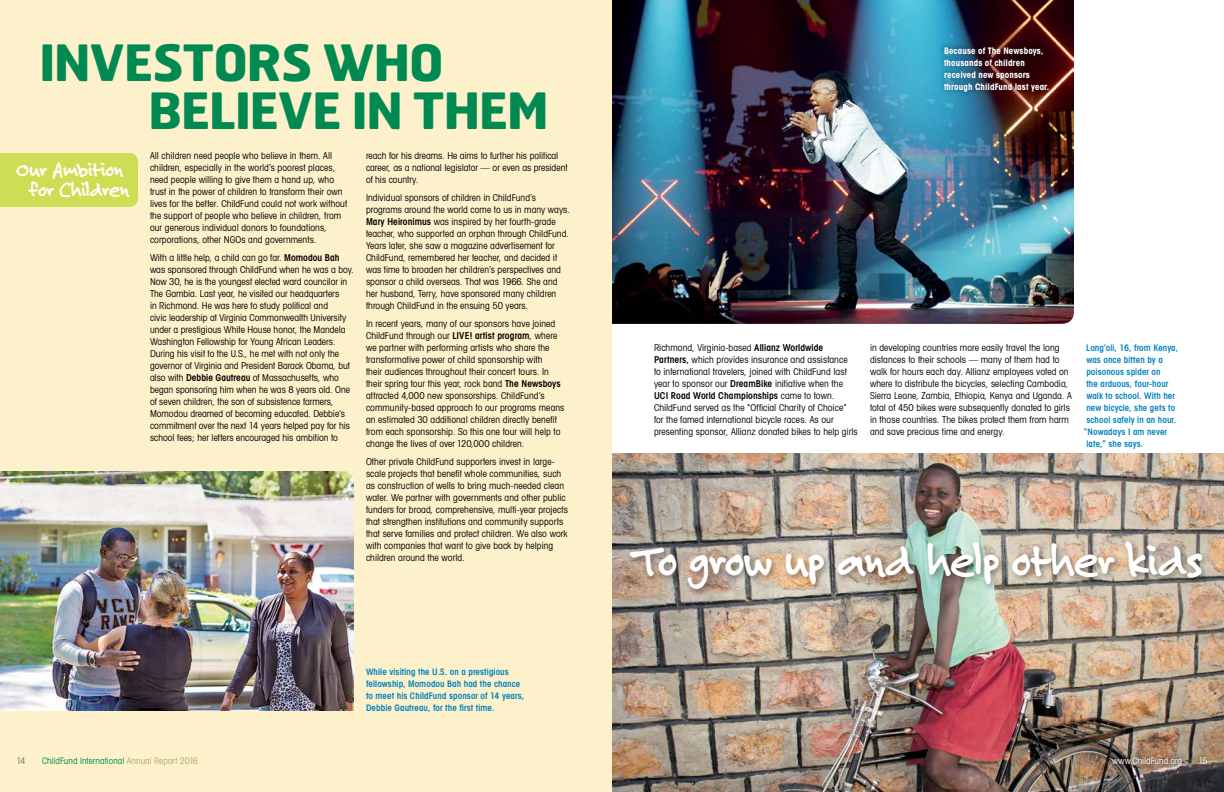
<style>
.page{position:relative;width:1224px;height:792px;background:#fff}
.page>*{position:absolute;margin:0;border:0;box-sizing:border-box;transform-origin:0 0}
.t1{font:700 50px/48px "Hermes FB";letter-spacing:-.025em;color:#008a52}
.t2{font:700 49px "Felt Tip Roman";letter-spacing:-.04em;color:#fff}
.t3{font:700 22px/20px "Felt Tip Roman";letter-spacing:-.04em;color:#fff;text-align:center}
.t4{font:condensed 9.5px/12px "Avant Garde";letter-spacing:.005em;color:#000}
.t5{font:600 condensed 9px/12px "Avant Garde";letter-spacing:.01em;color:#0082c0}
.t6{font:700 condensed 9px/12px "Avant Garde";letter-spacing:.01em;color:#fff}
.t7{font:condensed 9px "Avant Garde";letter-spacing:.005em;color:#008a52}
.t8{font:condensed 9px "Avant Garde";letter-spacing:.005em;color:#fff}
.t9{font:condensed 9px "Avant Garde";color:#717073}
.s1{font-weight:600}
.s2{color:#b0aa70}
</style>
<div class="page">
<div style="left:0;top:0;width:612px;height:792px;background:#fcf1ca"></div>
<img style="left:0;top:471px;width:354px;height:240px">
<img style="left:612px;top:0;width:462px;height:324px">
<img style="left:612px;top:453px;width:612px;height:339px">
<div style="left:0;top:153px;width:138px;height:54px;background:#cede54"></div>
<div style="left:627px;top:538px;width:583px;height:59px;background:#000;opacity:.4"></div>
<div style="left:938px;top:41px;width:116px;height:57px;background:#000;opacity:.6"></div>
<div style="left:1194px;top:751px;width:19px;height:19px;background:#000;opacity:.75"></div>
<div style="left:1106px;top:751px;width:82px;height:21px;background:#000;opacity:.75"></div>
<h1 class="t1" style="left:148px;top:37px;width:402px;text-indent:-109px">INVESTORS WHO<br>BELIEVE IN THEM</h1>
<h3 class="t3" style="left:16px;top:159px;width:116px">Our Ambition for Children</h3>
<p class="t4" style="left:150px;top:149px;width:199px">All children need people who believe in them. All children, especially in the world’s poorest places, need people willing to give them a hand up, who trust in the power of children to transform their own lives for the better. ChildFund could not work without the support of people who believe in children, from our generous individual donors to foundations, corporations, other NGOs and governments.</p>
<p class="t4" style="left:150px;top:251px;width:205px">With a little help, a child can go far. <span class="s1">Momodou Bah </span>was sponsored through ChildFund when he was a boy.<br>Now 30, he is the youngest elected ward councilor in The Gambia. Last year, he visited our headquarters<br>in Richmond. He was here to study political and<br>civic leadership at Virginia Commonwealth University under a prestigious White House honor, the Mandela Washington Fellowship for Young African Leaders.<br>During his visit to the U.S., he met with not only the governor of Virginia and President Barack Obama, but also with <span class="s1">Debbie Gautreau</span> of Massachusetts, who began sponsoring him when he was 8 years old. One of seven children, the son of subsistence farmers, Momodou dreamed of becoming educated. Debbie’s commitment over the next 14 years helped pay for his school fees; her letters encouraged his ambition to</p>
<p class="t4" style="left:366px;top:149px;width:203px">reach for his dreams. He aims to further his political career, as a national legislator — or even as president of his country.</p>
<p class="t4" style="left:366px;top:191px;width:205px">Individual sponsors of children in ChildFund’s programs around the world come to us in many ways.<br><span class="s1">Mary Heironimus</span> was inspired by her fourth-grade teacher, who supported an orphan through ChildFund.<br>Years later, she saw a magazine advertisement for ChildFund, remembered her teacher, and decided it was time to broaden her children’s perspectives and sponsor a child overseas. That was 1966. She and her husband, Terry, have sponsored many children through ChildFund in the ensuing 50 years.</p>
<p class="t4" style="left:366px;top:317px;width:200px">In recent years, many of our sponsors have joined ChildFund through our <span class="s1">LIVE! artist program</span>, where we partner with performing artists who share the transformative power of child sponsorship with<br>their audiences throughout their concert tours. In their spring tour this year, rock band <span class="s1">The Newsboys </span>attracted 4,000 new sponsorships. ChildFund’s community-based approach to our programs means an estimated 30 additional children directly benefit from each sponsorship. So this one tour will help to change the lives of over 120,000 children.</p>
<p class="t4" style="left:366px;top:455px;width:203px">Other private ChildFund supporters invest in large&shy;scale projects that benefit whole communities, such as construction of wells to bring much-needed clean water. We partner with governments and other public funders for broad, comprehensive, multi-year projects that strengthen institutions and community supports that serve families and protect children. We also work with companies that want to give back by helping children around the world.</p>
<p class="t5" style="left:366px;top:666px;width:160px">While visiting the U.S. on a prestigious fellowship, Momodou Bah had the chance to meet his ChildFund sponsor of 14 years, Debbie Gautreau, for the first time.</p>
<p class="t6" style="left:944px;top:45px;width:107px">Because of The Newsboys, thousands of children received new sponsors through ChildFund last year.</p>
<p class="t4" style="left:654px;top:341px;width:205px">Richmond, Virginia-based <span class="s1">Allianz Worldwide Partners,</span> which provides insurance and assistance<br>to international travelers, joined with ChildFund last year to sponsor our <span class="s1">DreamBike</span> initiative when the <span class="s1">UCI Road World Championships</span> came to town.<br>ChildFund served as the “Official Charity of Choice” for the famed international bicycle races. As our presenting sponsor, Allianz donated bikes to help girls</p>
<p class="t4" style="left:870px;top:341px;width:203px">in developing countries more easily travel the long distances to their schools — many of them had to walk for hours each day. Allianz employees voted on where to distribute the bicycles, selecting Cambodia, Sierra Leone, Zambia, Ethiopia, Kenya and Uganda. A total of 450 bikes were subsequently donated to girls in those countries. The bikes protect them from harm and save precious time and energy.</p>
<p class="t5" style="left:1084px;top:342px;width:96px">Long’oli, 16, from Kenya, was once bitten by a poisonous spider on<br>the arduous, four-hour walk to school. With her new bicycle, she gets to school safely in an hour. “Nowadays I am never late,” she says.</p>
<h2 class="t2" style="left:632px;top:528px;width:573px">To grow up and help other kids</h2>
<p class="t9" style="left:16px;top:755px;width:11px">14</p>
<p class="t7" style="left:42px;top:755px;width:157px">ChildFund International <span class="s2">Annual Report 2016</span></p>
<p class="t8" style="left:1112px;top:755px;width:71px">www.ChildFund.org</p>
<p class="t8" style="left:1198px;top:755px;width:11px">15</p>
</div>
